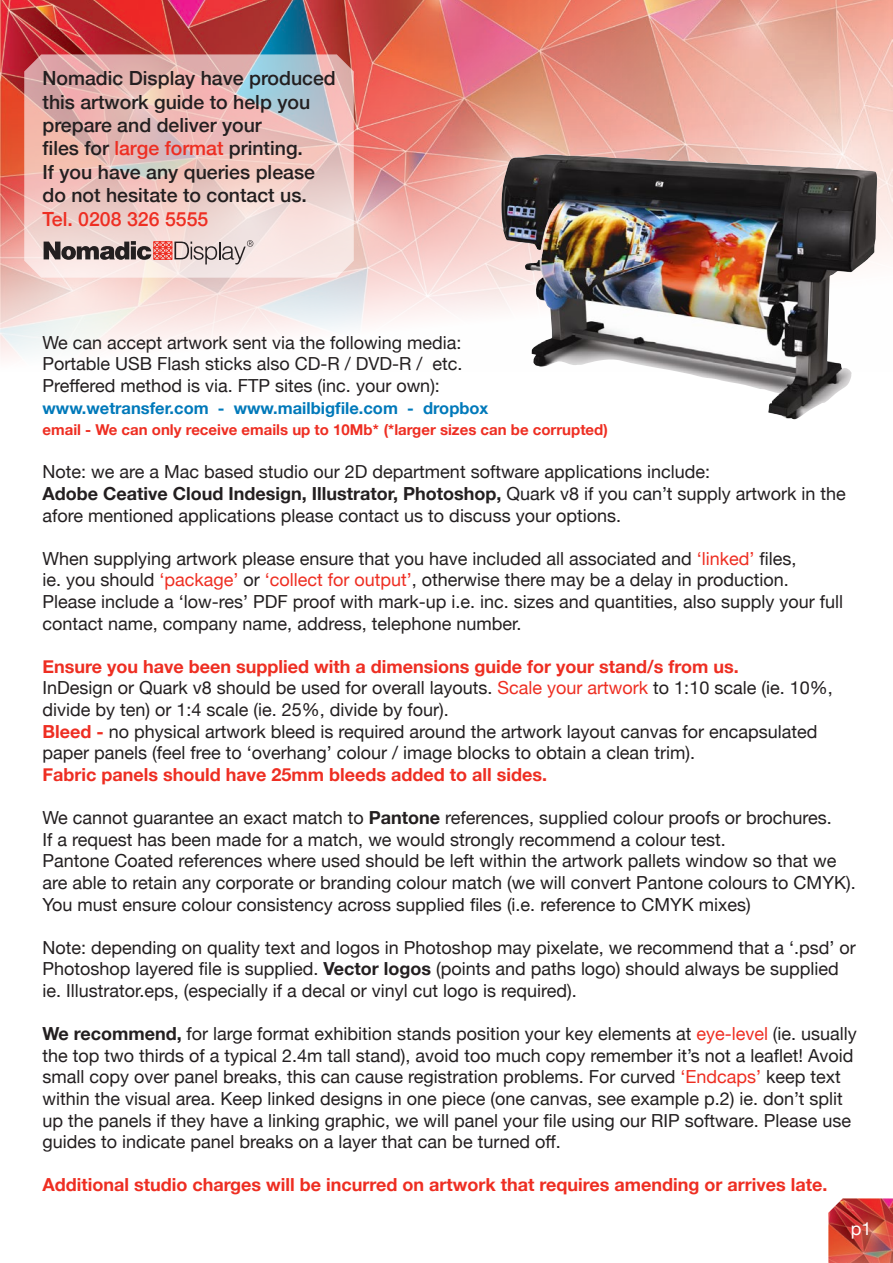
<style>
.page{position:relative;width:893px;height:1263px;background:#fff}
.page>*{position:absolute;margin:0;border:0;box-sizing:border-box;transform-origin:0 0}
.t1{font:500 19.5px "Helvetica Neue";color:#231f20}
.t2{font:500 19.5px "Helvetica Neue";color:#ee2e22}
.t3{font:18px/21.6px "Helvetica Neue";color:#231f20}
.t4{font:700 18px "Helvetica Neue";color:#ee2e22}
.t5{font:18px "Helvetica Neue";color:#fff}
.t6{font:700 16.5px "Helvetica Neue";color:#0079ba}
.t7{font:700 15px "Helvetica Neue";color:#ee2e22}
.s1{color:#ee2e22}
.s2{font-weight:700}
.s3{font-weight:700;color:#ee2e22}
</style>
<div class="page">
<img style="left:0;top:0;width:893px;height:359px">
<img style="left:828px;top:1198px;width:65px;height:65px">
<svg style="left:24px;top:54px;width:330px;height:224px;background:#e7c5c3"></svg>
<svg style="left:44px;top:240px;width:209px;height:24px;background:#b39d9b"></svg>
<img style="left:499px;top:154px;width:379px;height:266px">
<p class="t1" style="left:43px;top:63px;width:295px">Nomadic Display have produced</p>
<p class="t1" style="left:43px;top:86px;width:269px">this artwork guide to help you</p>
<p class="t1" style="left:43px;top:109px;width:221px">prepare and deliver your</p>
<p class="t1" style="left:43px;top:133px;width:262px">files for <span class="s1">large format</span> printing.</p>
<p class="t1" style="left:43px;top:156px;width:274px">If you have any queries please</p>
<p class="t1" style="left:43px;top:180px;width:266px">do not hesitate to contact us.</p>
<p class="t2" style="left:43px;top:203px;width:167px">Tel. 0208 326 5555</p>
<p class="t3" style="left:43px;top:333px;width:421px">We can accept artwork sent via the following media:</p>
<p class="t3" style="left:43px;top:354px;width:422px">Portable USB Flash sticks also CD-R / DVD-R / etc.</p>
<p class="t3" style="left:43px;top:376px;width:399px">Preffered method is via. FTP sites (inc. your own):</p>
<p class="t6" style="left:43px;top:395px;width:447px">www.wetransfer.com - www.mailbigfile.com - dropbox</p>
<p class="t7" style="left:43px;top:418px;width:567px">email - We can only receive emails up to 10Mb* (*larger sizes can be corrupted)</p>
<p class="t3" style="left:43px;top:462px;width:669px">Note: we are a Mac based studio our 2D department software applications include:</p>
<p class="t3" style="left:43px;top:484px;width:805px"><span class="s2">Adobe Ceative Cloud Indesign, Illustrator, Photoshop,</span> Quark v8 if you can’t supply artwork in the afore mentioned applications please contact us to discuss your options.</p>
<p class="t3" style="left:43px;top:549px;width:755px">When supplying artwork please ensure that you have included all associated and <span class="s1">‘linked’</span> files,</p>
<p class="t3" style="left:43px;top:570px;width:748px">ie. you should <span class="s1">‘package’</span> or <span class="s1">‘collect for output’</span>, otherwise there may be a delay in production.</p>
<p class="t3" style="left:43px;top:592px;width:802px">Please include a ‘low-res’ PDF proof with mark-up i.e. inc. sizes and quantities, also supply your full contact name, company name, address, telephone number.</p>
<p class="t4" style="left:43px;top:652px;width:698px">Ensure you have been supplied with a dimensions guide for your stand/s from us.</p>
<p class="t3" style="left:43px;top:678px;width:792px">InDesign or Quark v8 should be used for overall layouts. <span class="s1">Scale your artwork</span> to 1:10 scale (ie. 10%, divide by ten) or 1:4 scale (ie. 25%, divide by four).</p>
<p class="t3" style="left:43px;top:721px;width:777px"><span class="s3">Bleed -</span> no physical artwork bleed is required around the artwork layout canvas for encapsulated paper panels (feel free to ‘overhang’ colour / image blocks to obtain a clean trim).</p>
<p class="t4" style="left:43px;top:760px;width:506px">Fabric panels should have 25mm bleeds added to all sides.</p>
<p class="t3" style="left:43px;top:808px;width:791px">We cannot guarantee an exact match to <span class="s2">Pantone</span> references, supplied colour proofs or brochures.</p>
<p class="t3" style="left:43px;top:829px;width:685px">If a request has been made for a match, we would strongly recommend a colour test.</p>
<p class="t3" style="left:43px;top:851px;width:815px">Pantone Coated references where used should be left within the artwork pallets window so that we are able to retain any corporate or branding colour match (we will convert Pantone colours to CMYK).<br>You must ensure colour consistency across supplied files (i.e. reference to CMYK mixes)</p>
<p class="t3" style="left:43px;top:937px;width:815px">Note: depending on quality text and logos in Photoshop may pixelate, we recommend that a ‘.psd’ or<br>Photoshop layered file is supplied. <span class="s2">Vector logos</span> (points and paths logo) should always be supplied ie. Illustrator.eps, (especially if a decal or vinyl cut logo is required).</p>
<p class="t3" style="left:43px;top:1024px;width:816px"><span class="s2">We recommend,</span> for large format exhibition stands position your key elements at <span class="s1">eye-level</span> (ie. usually the top two thirds of a typical 2.4m tall stand), avoid too much copy remember it’s not a leaflet! Avoid small copy over panel breaks, this can cause registration problems. For curved <span class="s1">‘Endcaps’</span> keep text within the visual area. Keep linked designs in one piece (one canvas, see example p.2) ie. don’t split up the panels if they have a linking graphic, we will panel your file using our RIP software. Please use guides to indicate panel breaks on a layer that can be turned off.</p>
<p class="t4" style="left:43px;top:1171px;width:786px">Additional studio charges will be incurred on artwork that requires amending or arrives late.</p>
<p class="t5" style="left:851px;top:1216px;width:22px">p1</p>
</div>
